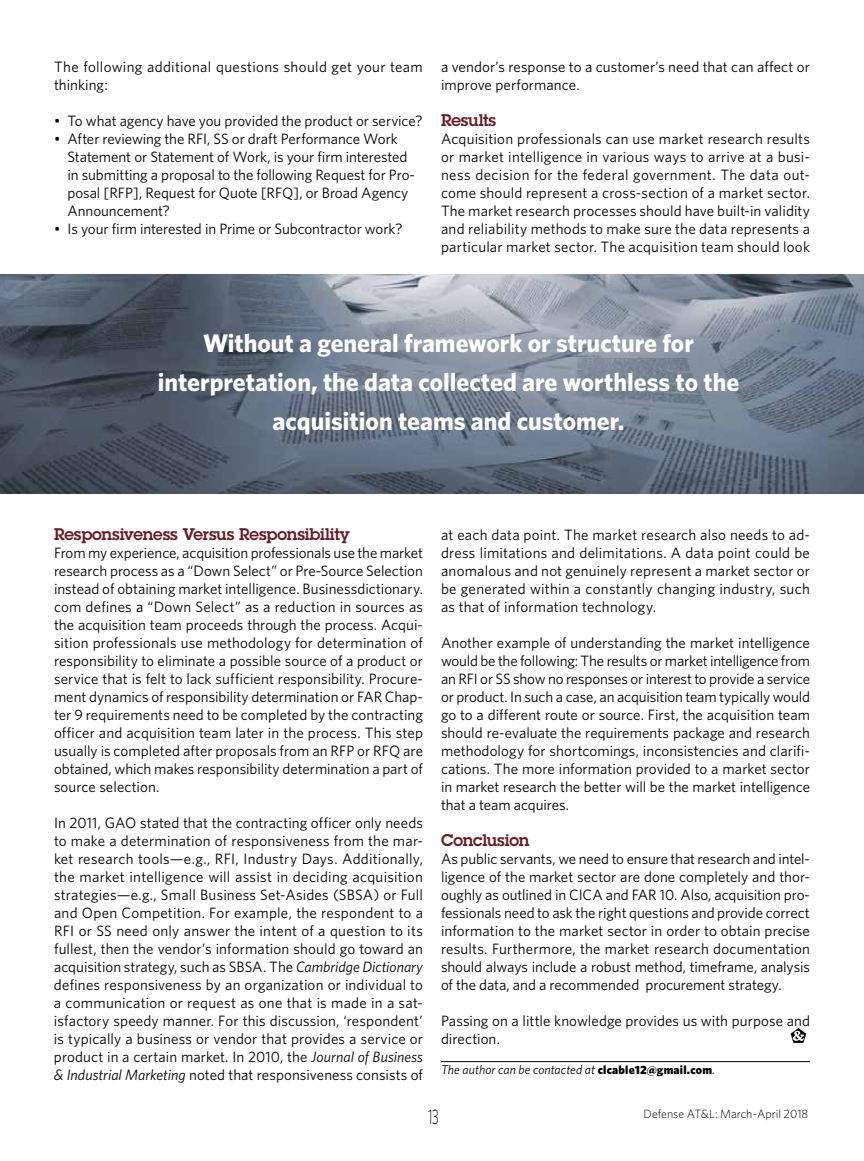
<style>
.page{position:relative;width:864px;height:1161px;background:#fff}
.page>*{position:absolute;margin:0;border:0;box-sizing:border-box;transform-origin:0 0}
.t1{font:700 25.5px/39px "Whitney";color:#fff;text-align:center}
.t2{font:300 21px "Whitney";color:#000;scale:.6 1}
.subhead1{font:600 16.5px "Lubalin Graph";letter-spacing:-.01em;color:#691b22}
.body_text{font:15px/18px "Whitney";color:#000;text-align:justify}
.body_text-2{font:15px/18px "Whitney";letter-spacing:.02em;color:#000}
.bio{font:italic 12.75px "Whitney";letter-spacing:.005em;color:#000}
.t3{font:300 12px "Whitney";color:#000}
.s1{font-style:italic}
.s2{font-weight:900;font-style:normal;font-size:12px}
</style>
<div class="page">
<hr style="left:441px;top:1061px;width:369px;height:1px;background:#000">
<svg style="left:791px;top:1028px;width:15px;height:15px"></svg>
<img style="left:0;top:274px;width:864px;height:220px">
<p class="body_text-2" style="left:54px;top:58px;width:370px">The following additional questions should get your team thinking:</p>
<p class="body_text" style="left:54px;top:112px;width:370px">• To what agency have you provided the product or service?</p>
<p class="body_text" style="left:68px;top:130px;width:349px;text-align:left;text-indent:-14px">• After reviewing the RFI, SS or draft Performance Work Statement or Statement of Work, is your firm interested in submitting a proposal to the following Request for Pro&shy;posal [RFP], Request for Quote [RFQ], or Broad Agency Announcement?</p>
<p class="body_text" style="left:54px;top:220px;width:350px">• Is your firm interested in Prime or Subcontractor work?</p>
<p class="body_text" style="left:441px;top:58px;width:371px">a vendor’s response to a customer’s need that can affect or improve performance.</p>
<h3 class="subhead1" style="left:441px;top:109px;width:57px">Results</h3>
<p class="body_text" style="left:441px;top:130px;width:371px">Acquisition professionals can use market research results or market intelligence in various ways to arrive at a busi&shy;ness decision for the federal government. The data out&shy;come should represent a cross-section of a market sector.<br>The market research processes should have built-in validity and reliability methods to make sure the data represents a particular market sector. The acquisition team should look</p>
<h1 class="t1" style="left:158px;top:323px;width:583px">Without a general framework or structure for interpretation, the data collected are worthless to the acquisition teams and customer.</h1>
<h3 class="subhead1" style="left:54px;top:523px;width:297px">Responsiveness Versus Responsibility</h3>
<p class="body_text" style="left:54px;top:544px;width:371px">From my experience, acquisition professionals use the market research process as a “Down Select” or Pre-Source Selection instead of obtaining market intelligence. Businessdictionary. com defines a “Down Select” as a reduction in sources as the acquisition team proceeds through the process. Acqui&shy;sition professionals use methodology for determination of responsibility to eliminate a possible source of a product or service that is felt to lack sufficient responsibility. Procure&shy;ment dynamics of responsibility determination or FAR Chap&shy;ter 9 requirements need to be completed by the contracting officer and acquisition team later in the process. This step usually is completed after proposals from an RFP or RFQ are obtained, which makes responsibility determination a part of source selection.</p>
<p class="body_text" style="left:54px;top:814px;width:371px">In 2011, GAO stated that the contracting officer only needs to make a determination of responsiveness from the mar&shy;ket research tools—e.g., RFI, Industry Days. Additionally, the market intelligence will assist in deciding acquisition strategies—e.g., Small Business Set-Asides (SBSA) or Full and Open Competition. For example, the respondent to a RFI or SS need only answer the intent of a question to its fullest, then the vendor’s information should go toward an acquisition strategy, such as SBSA. The <span class="s1">Cambridge Dictionary </span>defines responsiveness by an organization or individual to a communication or request as one that is made in a sat&shy;isfactory speedy manner. For this discussion, ‘respondent’ is typically a business or vendor that provides a service or product in a certain market. In 2010, the <span class="s1">Journal of Business &amp; Industrial Marketing</span> noted that responsiveness consists of</p>
<p class="body_text" style="left:441px;top:526px;width:370px">at each data point. The market research also needs to ad&shy;dress limitations and delimitations. A data point could be anomalous and not genuinely represent a market sector or be generated within a constantly changing industry, such as that of information technology.</p>
<p class="body_text" style="left:441px;top:634px;width:371px">Another example of understanding the market intelligence would be the following: The results or market intelligence from an RFI or SS show no responses or interest to provide a service or product. In such a case, an acquisition team typically would go to a different route or source. First, the acquisition team should re-evaluate the requirements package and research methodology for shortcomings, inconsistencies and clarifi&shy;cations. The more information provided to a market sector in market research the better will be the market intelligence that a team acquires.</p>
<h3 class="subhead1" style="left:441px;top:829px;width:90px">Conclusion</h3>
<p class="body_text" style="left:441px;top:850px;width:371px">As public servants, we need to ensure that research and intel&shy;ligence of the market sector are done completely and thor&shy;oughly as outlined in CICA and FAR 10. Also, acquisition pro&shy;fessionals need to ask the right questions and provide correct information to the market sector in order to obtain precise results. Furthermore, the market research documentation should always include a robust method, timeframe, analysis of the data, and a recommended procurement strategy.</p>
<p class="body_text" style="left:441px;top:1012px;width:371px">Passing on a little knowledge provides us with purpose and direction.</p>
<p class="bio" style="left:441px;top:1062px;width:276px">The author can be contacted at <span class="s2">clcable12@gmail.com</span>.</p>
<h2 class="t2" style="left:428px;top:1104px;width:19px">13</h2>
<p class="t3" style="left:644px;top:1106px;width:166px">Defense AT&amp;L: March-April 2018</p>
</div>
